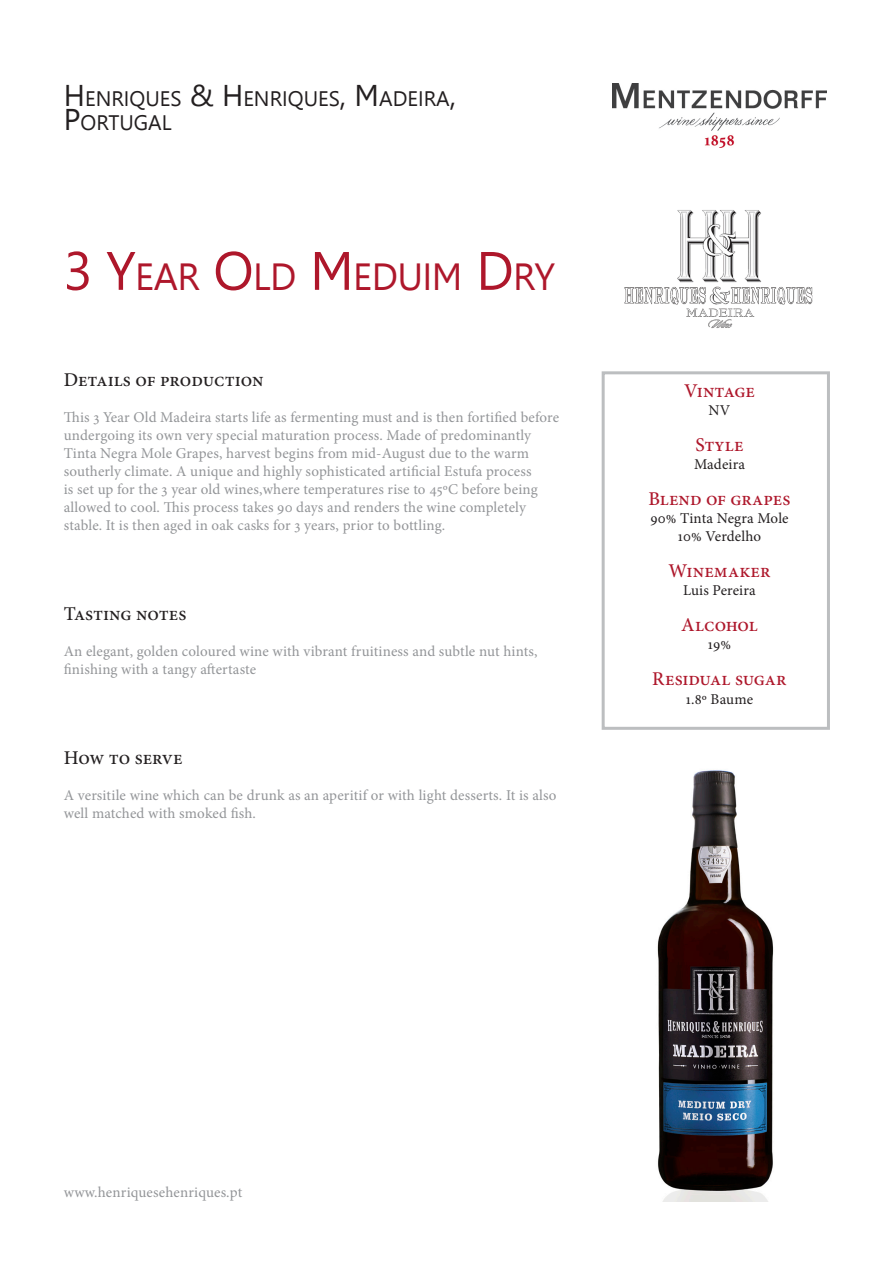
<style>
.page{position:relative;width:893px;height:1263px;background:#fff}
.page>*{position:absolute;margin:0;border:0;box-sizing:border-box;transform-origin:0 0}
.t1{font:37.8px "Leelawadee";letter-spacing:-.015em;color:#ae172b}
.t2{font:21px/24px "Leelawadee";color:#231f20}
.t3{font:500 19.5px "Minion Pro";color:#ae172b}
.t4{font:500 19.5px "Minion Pro";letter-spacing:-.005em;color:#231f20}
.t5{font:500 19.5px "Minion Pro";letter-spacing:-.025em;color:#ae172b}
.t6{font:15px/18px "Minion Pro";letter-spacing:.01em;color:#939598}
.t7{font:15px/18px "Minion Pro";letter-spacing:.01em;color:#231f20;text-align:center}
.s1{font-size:30px}
.s2{font-size:54px}
</style>
<div class="page">
<img style="left:612px;top:84px;width:215px;height:63px">
<div style="left:602px;top:371px;width:228px;height:359px;border:3px solid #bcbec0"></div>
<img style="left:624px;top:210px;width:189px;height:118px">
<img style="left:657px;top:770px;width:117px;height:431px">
<h2 class="t2" style="left:64px;top:87px;width:394px"><span class="s1">H</span>ENRIQUES <span class="s1">&amp; H</span>ENRIQUES<span class="s1">, M</span>ADEIRA<span class="s1">,<br>P</span>ORTUGAL</h2>
<h1 class="t1" style="left:64px;top:255px;width:492px"><span class="s2">3 Y</span>EAR <span class="s2">O</span>LD <span class="s2">M</span>EDUIM <span class="s2">D</span>RY</h1>
<h3 class="t4" style="left:64px;top:366px;width:201px">Details of production</h3>
<p class="t6" style="left:64px;top:408px;width:497px">This 3 Year Old Madeira starts life as fermenting must and is then fortified before undergoing its own very special maturation process. Made of predominantly Tinta Negra Mole Grapes, harvest begins from mid-August due to the warm southerly climate. A unique and highly sophisticated artificial Estufa process<br>is set up for the 3 year old wines,where temperatures rise to 45ºC before being allowed to cool. This process takes 90 days and renders the wine completely stable. It is then aged in oak casks for 3 years, prior to bottling.</p>
<h3 class="t4" style="left:64px;top:600px;width:124px">Tasting notes</h3>
<p class="t6" style="left:64px;top:642px;width:475px">An elegant, golden coloured wine with vibrant fruitiness and subtle nut hints, finishing with a tangy aftertaste</p>
<h3 class="t4" style="left:64px;top:744px;width:120px">How to serve</h3>
<p class="t6" style="left:64px;top:786px;width:494px">A versitile wine which can be drunk as an aperitif or with light desserts. It is also well matched with smoked fish.</p>
<h3 class="t5" style="left:684px;top:378px;width:72px">Vintage</h3>
<p class="t7" style="left:709px;top:402px;width:23px">NV</p>
<h3 class="t3" style="left:695px;top:432px;width:50px">Style</h3>
<p class="t7" style="left:694px;top:456px;width:53px">Madeira</p>
<h3 class="t3" style="left:648px;top:486px;width:144px">Blend of grapes</h3>
<p class="t7" style="left:650px;top:510px;width:140px">90% Tinta Negra Mole<br>10% Verdelho</p>
<h3 class="t3" style="left:668px;top:558px;width:104px">Winemaker</h3>
<p class="t7" style="left:683px;top:582px;width:74px">Luis Pereira</p>
<h3 class="t3" style="left:681px;top:612px;width:78px">Alcohol</h3>
<p class="t7" style="left:708px;top:636px;width:25px">19%</p>
<h3 class="t3" style="left:652px;top:666px;width:136px">Residual sugar</h3>
<p class="t7" style="left:686px;top:690px;width:69px">1.8º Baume</p>
<p class="t6" style="left:64px;top:1183px;width:180px">www.henriquesehenriques.pt</p>
</div>
